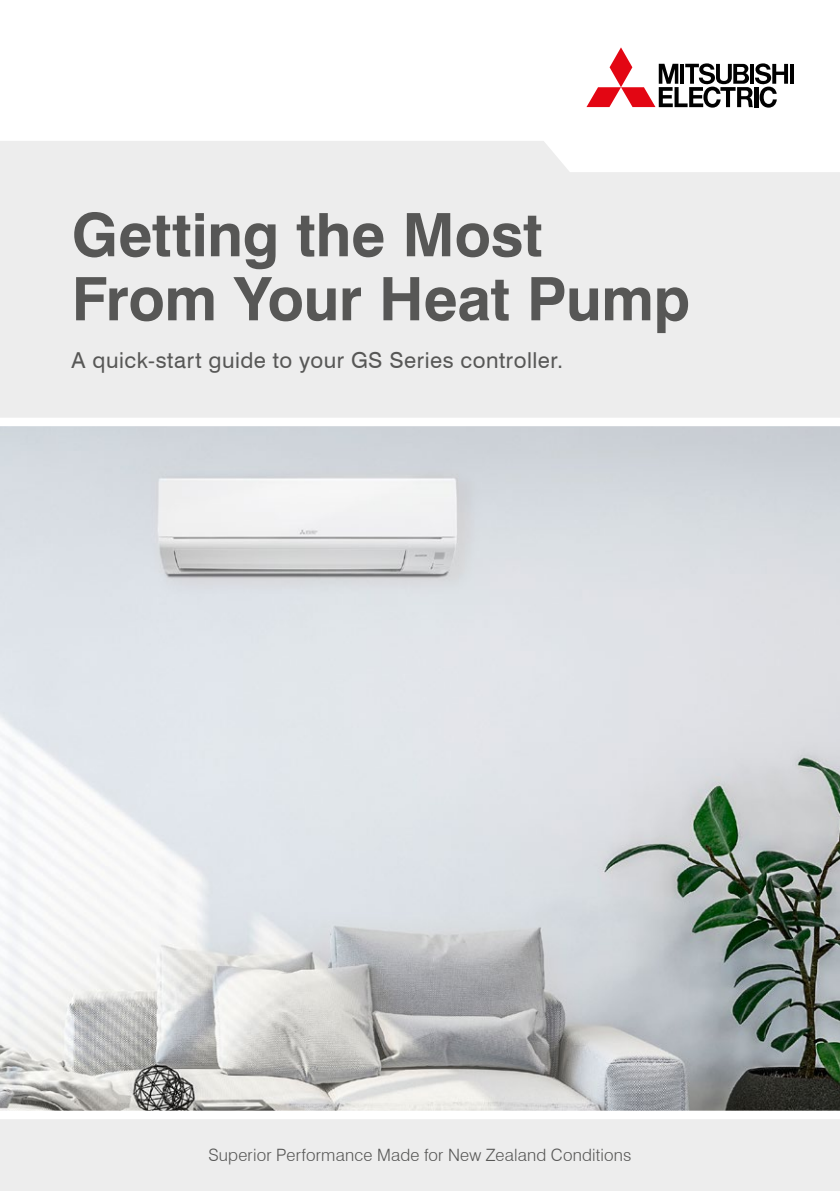
<style>
.page{position:relative;width:840px;height:1191px;background:#fff}
.page>*{position:absolute;margin:0;border:0;box-sizing:border-box;transform-origin:0 0}
.t1{font:700 60px/64px "Swiss 721 BT";letter-spacing:-.005em;color:#575756}
.t2{font:22px "Swiss 721 BT";letter-spacing:.025em;color:#575756}
.t3{font:300 17px "Swiss 721 BT";letter-spacing:.01em;color:#575756}
</style>
<div class="page">
<img style="left:0;top:426px;width:839px;height:684px">
<div style="left:0;top:1115px;width:839px;height:76px;background:#ededed"></div>
<div style="left:0;top:1110px;width:839px;height:9px;background:#fff"></div>
<svg style="left:586px;top:47px;width:201px;height:61px"></svg>
<svg style="left:790px;top:64px;width:3px;height:20px"></svg>
<div style="left:0;top:141px;width:839px;height:277px;background:#ededed"></div>
<h1 class="t1" style="left:72px;top:201px;width:619px">Getting the Most<br>From Your Heat Pump</h1>
<p class="t2" style="left:72px;top:345px;width:492px">A quick-start guide to your GS Series controller.</p>
<p class="t3" style="left:208px;top:1144px;width:424px">Superior Performance Made for New Zealand Conditions</p>
</div>
